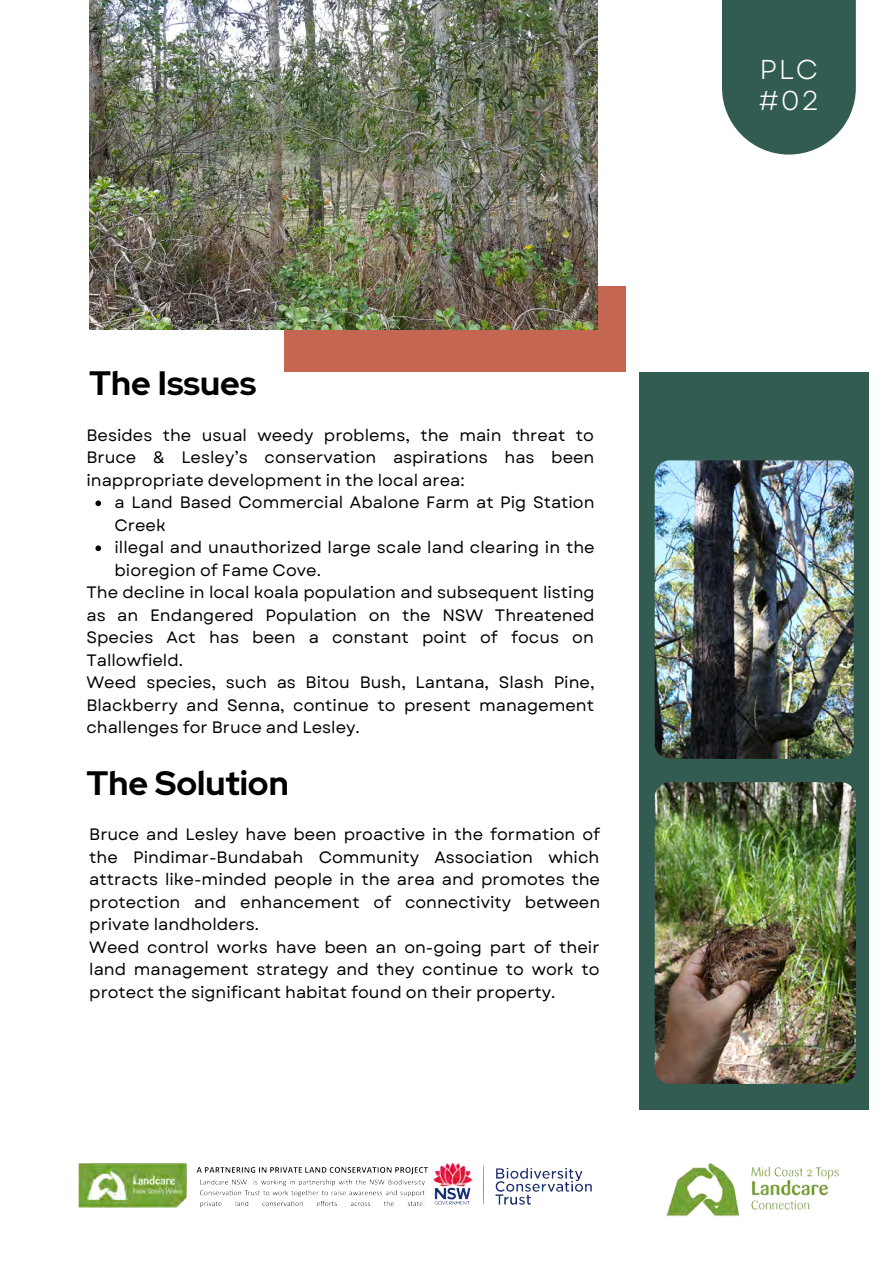
<style>
.page{position:relative;width:893px;height:1264px;background:#fff}
.page>*{position:absolute;margin:0;border:0;box-sizing:border-box;transform-origin:0 0}
.t1{font:700 33.75px "Red Hat Display";color:#000}
.t2{font:27.3px/31.3px "Garet";color:#fff}
.t3{font:16.5px/22.5px "Garet";color:#000}
</style>
<div class="page">
<div style="left:284px;top:287px;width:342px;height:85px;background:#c46652"></div>
<img style="left:89px;top:0;width:508px;height:329px">
<svg style="left:722px;top:0;width:133px;height:154px"></svg>
<div style="left:639px;top:372px;width:229px;height:738px;background:#325c52"></div>
<img style="left:654px;top:782px;width:201px;height:301px;border-radius:15px">
<img style="left:654px;top:460px;width:199px;height:299px;border-radius:15px">
<svg style="left:95px;top:500px;width:6px;height:6px"></svg>
<svg style="left:95px;top:545px;width:6px;height:6px"></svg>
<img style="left:666px;top:1163px;width:173px;height:54px">
<img style="left:78px;top:1162px;width:514px;height:46px">
<h1 class="t1" style="left:89px;top:360px;width:169px">The Issues</h1>
<p class="t3" style="left:86px;top:424px;width:509px;text-align:justify">Besides the usual weedy problems, the main threat to Bruce &amp; Lesley’s conservation aspirations has been inappropriate development in the local area:</p>
<p class="t3" style="left:114px;top:491px;width:481px">a Land Based Commercial Abalone Farm at Pig Station Creek<br>illegal and unauthorized large scale land clearing in the bioregion of Fame Cove.</p>
<p class="t3" style="left:86px;top:581px;width:509px">The decline in local koala population and subsequent listing as an Endangered Population on the NSW Threatened Species Act has been a constant point of focus on Tallowfield.<br>Weed species, such as Bitou Bush, Lantana, Slash Pine, Blackberry and Senna, continue to present management challenges for Bruce and Lesley.</p>
<h1 class="t1" style="left:86px;top:760px;width:204px">The Solution</h1>
<p class="t3" style="left:89px;top:823px;width:512px">Bruce and Lesley have been proactive in the formation of the Pindimar-Bundabah Community Association which attracts like-minded people in the area and promotes the protection and enhancement of connectivity between private landholders.<br>Weed control works have been an on-going part of their land management strategy and they continue to work to protect the significant habitat found on their property.</p>
<h2 class="t2" style="left:758px;top:54px;width:62px">PLC #02</h2>
</div>
